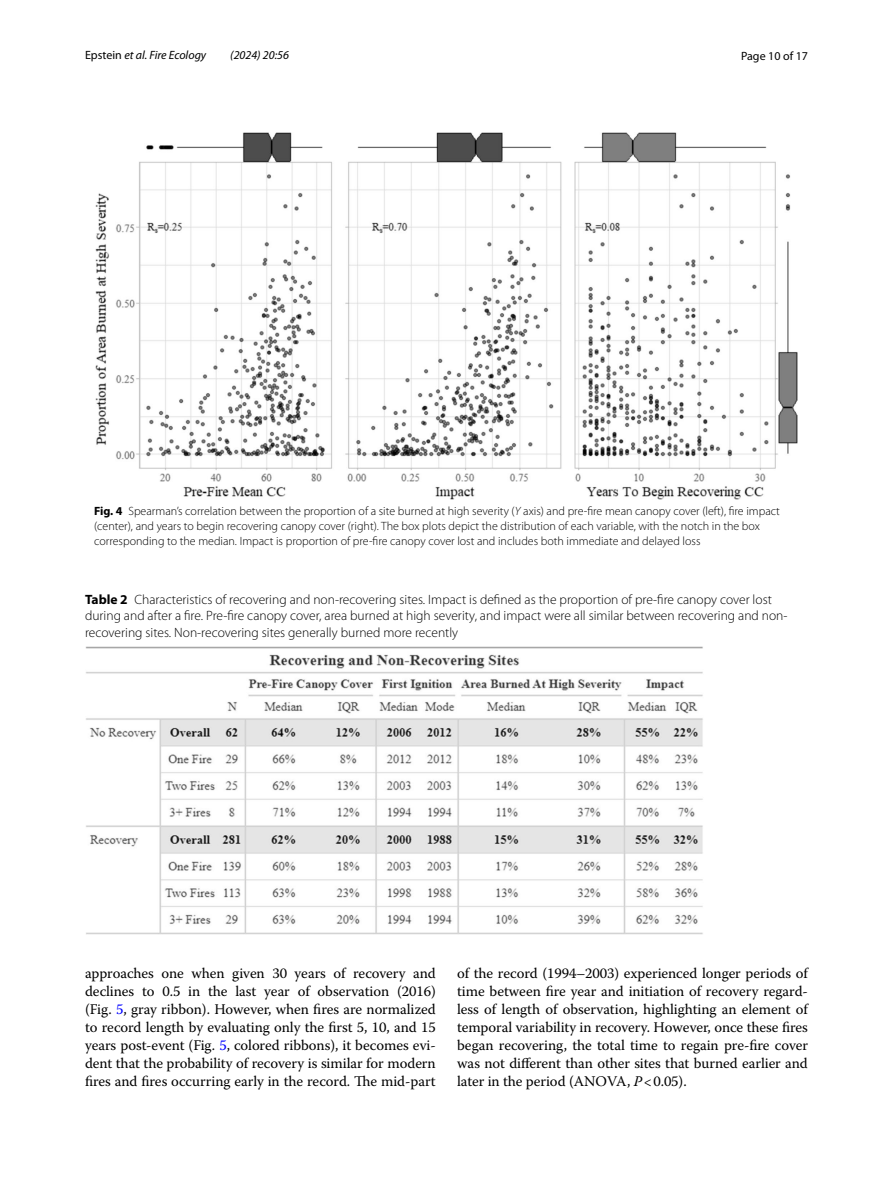
<style>
.page{position:relative;width:893px;height:1187px;background:#fff}
.page>*{position:absolute;margin:0;border:0;box-sizing:border-box;transform-origin:0 0}
.t1{font:14.7px/18px "Warnock Pro";letter-spacing:-.005em;color:#000;text-align:justify}
.t2{font:300 13.5px/16.5px "Myriad Pro";color:#000}
.t3{font:300 12px/15px "Myriad Pro";color:#000}
.t4{font:italic 12px "Myriad Pro";color:#000}
.t5{font:12px "Myriad Pro";color:#000}
.s1{font-style:normal}
.s2{font-weight:700}
.s3{font-style:italic}
.s4{color:#00f}
</style>
<div class="page">
<img style="left:85px;top:646px;width:618px;height:288px">
<img style="left:96px;top:133px;width:701px;height:366px">
<p class="t4" style="left:85px;top:48px;width:123px"><span class="s1">Epstein</span> et al. Fire Ecology</p>
<p class="t4" style="left:230px;top:48px;width:60px">(2024) 20:56</p>
<p class="t5" style="left:741px;top:48px;width:68px">Page 10 of 17</p>
<p class="t3" style="left:94px;top:503px;width:687px"><span class="s2">Fig. 4</span> Spearman’s correlation between the proportion of a site burned at high severity (<span class="s3">Y</span> axis) and pre-fire mean canopy cover (left), fire impact (center), and years to begin recovering canopy cover (right). The box plots depict the distribution of each variable, with the notch in the box corresponding to the median. Impact is proportion of pre-fire canopy cover lost and includes both immediate and delayed loss</p>
<p class="t2" style="left:85px;top:591px;width:704px"><span class="s2">Table 2</span> Characteristics of recovering and non-recovering sites. Impact is defined as the proportion of pre-fire canopy cover lost during and after a fire. Pre-fire canopy cover, area burned at high severity, and impact were all similar between recovering and non&shy;recovering sites. Non-recovering sites generally burned more recently</p>
<p class="t1" style="left:85px;top:964px;width:352px">approaches one when given 30 years of recovery and declines to 0.5 in the last year of observation (2016) (Fig. <span class="s4">5</span>, gray ribbon). However, when fires are normalized to record length by evaluating only the first 5, 10, and 15 years post-event (Fig. <span class="s4">5</span>, colored ribbons), it becomes evi&shy;dent that the probability of recovery is similar for modern fires and fires occurring early in the record. The mid-part</p>
<p class="t1" style="left:457px;top:964px;width:352px">of the record (1994–2003) experienced longer periods of time between fire year and initiation of recovery regard&shy;less of length of observation, highlighting an element of temporal variability in recovery. However, once these fires began recovering, the total time to regain pre-fire cover was not different than other sites that burned earlier and later in the period (ANOVA, <span class="s3">P</span>&lt;0.05).</p>
</div>
